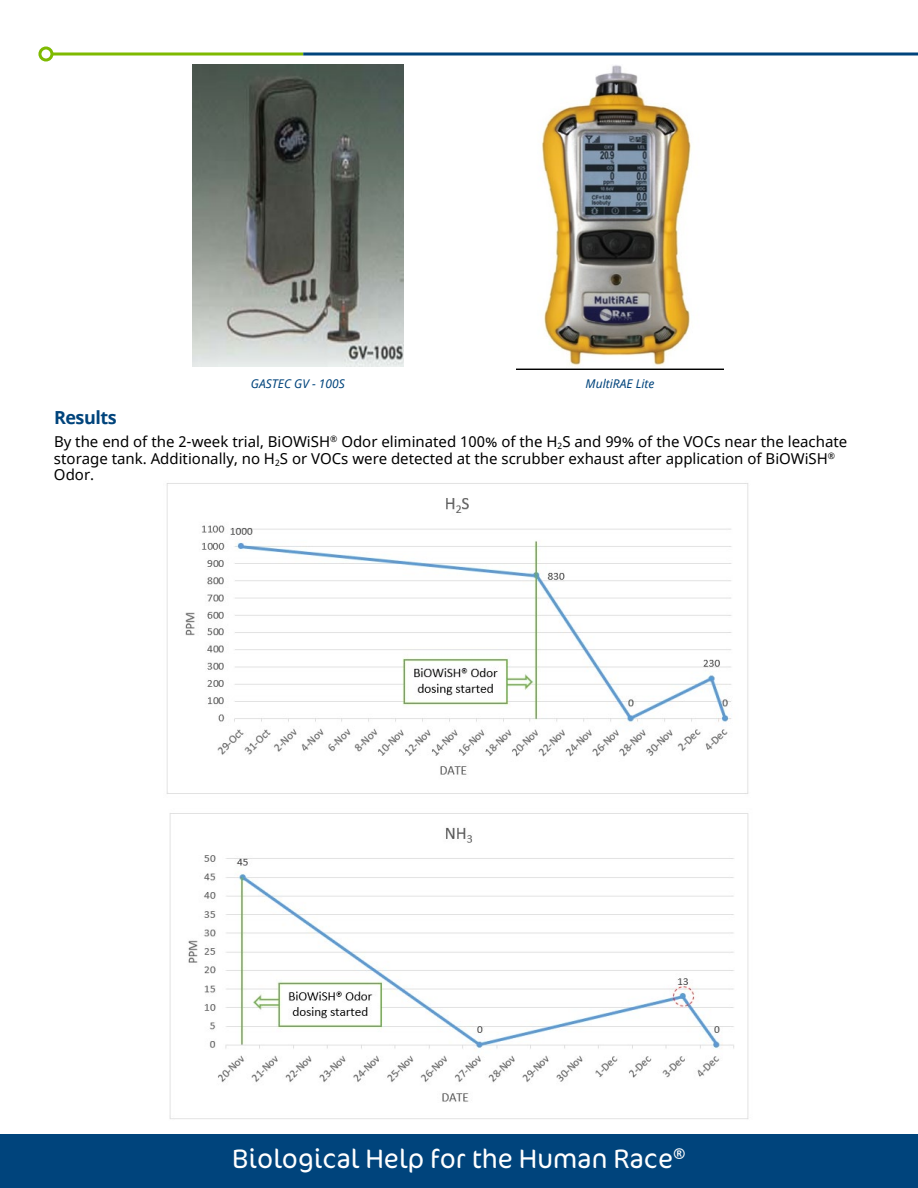
<style>
.page{position:relative;width:918px;height:1188px;background:#fff}
.page>*{position:absolute;margin:0;border:0;box-sizing:border-box;transform-origin:0 0}
.t1{font:300 27px "Cocon Pro";color:#fff}
.t2{font:700 18px "Noto Sans";letter-spacing:-.025em;color:#00447c}
.t3{font:15px/16.5px "Noto Sans";color:#000}
.t4{font:italic 12px "Noto Sans";color:#00447c}
</style>
<div class="page">
<div style="left:0;top:1134px;width:918px;height:54px;background:#00447c"></div>
<svg style="left:53px;top:52px;width:250px;height:4px"></svg>
<div style="left:38px;top:46px;width:15px;height:16px;border:3px solid #7eba00;border-radius:50%"></div>
<svg style="left:303px;top:52px;width:615px;height:4px;background:#3f729c"></svg>
<img style="left:192px;top:64px;width:212px;height:303px">
<img style="left:517px;top:65px;width:206px;height:305px">
<img style="left:166px;top:483px;width:583px;height:311px">
<img style="left:169px;top:813px;width:580px;height:306px">
<p class="t4" style="left:251px;top:375px;width:95px">GASTEC GV - 100S</p>
<p class="t4" style="left:586px;top:375px;width:70px">MultiRAE Lite</p>
<p class="t2" style="left:54px;top:405px;width:64px">Results</p>
<p class="t3" style="left:54px;top:434px;width:795px">By the end of the 2-week trial, BiOWiSH<sup>®</sup> Odor eliminated 100% of the H<sub>2</sub>S and 99% of the VOCs near the leachate storage tank. Additionally, no H<sub>2</sub>S or VOCs were detected at the scrubber exhaust after application of BiOWiSH<sup>®<br></sup>Odor.</p>
<h1 class="t1" style="left:232px;top:1141px;width:455px">Biological Help for the Human Race<sup>®</sup></h1>
</div>
